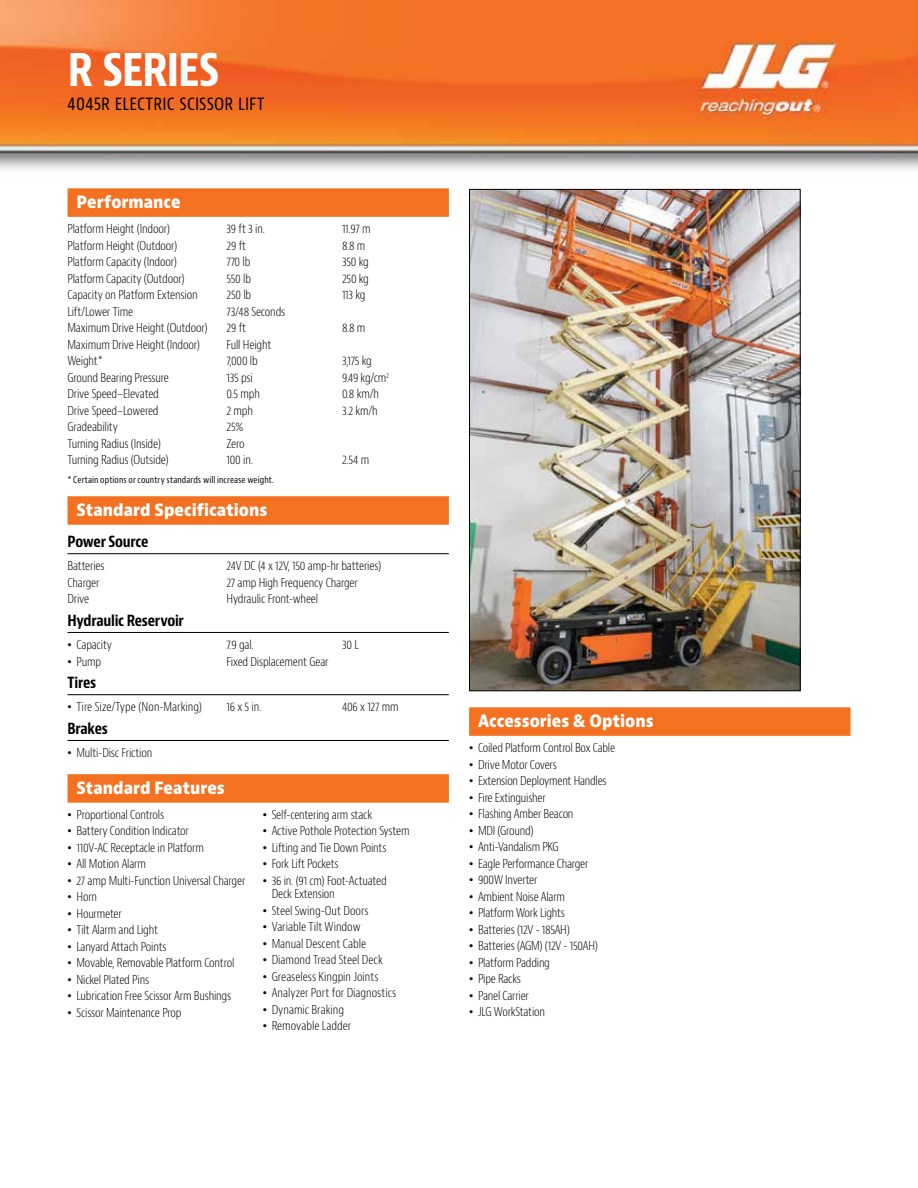
<style>
.page{position:relative;width:918px;height:1188px;background:#fff}
.page>*{position:absolute;margin:0;border:0;box-sizing:border-box;transform-origin:0 0}
.t1{font:700 condensed 48px "Bernino Sans";letter-spacing:-.035em;color:#fff}
.t2{font:condensed 18px "Bernino Sans";letter-spacing:.01em;color:#000}
.t3{font:800 16.5px "Bernino Sans";color:#fff;scale:.9 1}
.t4{font:700 condensed 15px "Bernino Sans";letter-spacing:-.015em;color:#000}
.t5{font:300 condensed 12px/13.5px "Bernino Sans";letter-spacing:-.015em;color:#000}
.t6{font:condensed 9px "Bernino Sans";letter-spacing:.01em;color:#000}
.s1{font-family:"Arial";font-weight:400;font-stretch:normal}
</style>
<div class="page">
<img style="left:0;top:0;width:918px;height:169px">
<div style="left:68px;top:188px;width:381px;height:29px;background:#f37121"></div>
<div style="left:68px;top:496px;width:381px;height:29px;background:#f37121"></div>
<hr style="left:68px;top:553px;width:381px;height:1px;background:#000">
<hr style="left:68px;top:632px;width:381px;height:1px;background:#000">
<hr style="left:68px;top:694px;width:381px;height:1px;background:#000">
<hr style="left:68px;top:740px;width:381px;height:1px;background:#000">
<div style="left:68px;top:774px;width:381px;height:29px;background:#f37121"></div>
<div style="left:469px;top:707px;width:381px;height:29px;background:#f37121"></div>
<img style="left:471px;top:191px;width:328px;height:498px">
<h1 class="t1" style="left:68px;top:39px;width:154px">R SERIES</h1>
<h2 class="t2" style="left:68px;top:93px;width:199px">4045R ELECTRIC SCISSOR LIFT</h2>
<h3 class="t3" style="left:76px;top:191px;width:117px">Performance</h3>
<p class="t5" style="left:68px;top:222px;width:104px">Platform Height (Indoor)</p>
<p class="t5" style="left:226px;top:222px;width:40px">39 ft 3 in.</p>
<p class="t5" style="left:342px;top:222px;width:30px">11.97 m</p>
<p class="t5" style="left:68px;top:239px;width:111px">Platform Height (Outdoor)</p>
<p class="t5" style="left:226px;top:239px;width:21px">29 ft</p>
<p class="t5" style="left:342px;top:239px;width:25px">8.8 m</p>
<p class="t5" style="left:68px;top:255px;width:111px">Platform Capacity (Indoor)</p>
<p class="t5" style="left:226px;top:255px;width:25px">770 lb</p>
<p class="t5" style="left:342px;top:255px;width:28px">350 kg</p>
<p class="t5" style="left:68px;top:272px;width:118px">Platform Capacity (Outdoor)</p>
<p class="t5" style="left:226px;top:272px;width:26px">550 lb</p>
<p class="t5" style="left:342px;top:272px;width:29px">250 kg</p>
<p class="t5" style="left:68px;top:288px;width:132px">Capacity on Platform Extension</p>
<p class="t5" style="left:226px;top:288px;width:26px">250 lb</p>
<p class="t5" style="left:342px;top:288px;width:25px">113 kg</p>
<p class="t5" style="left:68px;top:305px;width:67px">Lift/Lower Time</p>
<p class="t5" style="left:226px;top:305px;width:60px">73/48 Seconds</p>
<p class="t5" style="left:68px;top:321px;width:142px">Maximum Drive Height (Outdoor)</p>
<p class="t5" style="left:226px;top:321px;width:21px">29 ft</p>
<p class="t5" style="left:342px;top:321px;width:25px">8.8 m</p>
<p class="t5" style="left:68px;top:338px;width:134px">Maximum Drive Height (Indoor)</p>
<p class="t5" style="left:226px;top:338px;width:46px">Full Height</p>
<p class="t5" style="left:68px;top:354px;width:37px">Weight*</p>
<p class="t5" style="left:226px;top:354px;width:33px">7,000 lb</p>
<p class="t5" style="left:342px;top:354px;width:31px">3,175 kg</p>
<p class="t5" style="left:68px;top:371px;width:103px">Ground Bearing Pressure</p>
<p class="t5" style="left:226px;top:371px;width:28px">135 psi</p>
<p class="t5" style="left:342px;top:371px;width:49px">9.49 kg/cm<sup>2</sup></p>
<p class="t5" style="left:68px;top:387px;width:93px">Drive Speed–Elevated</p>
<p class="t5" style="left:226px;top:387px;width:35px">0.5 mph</p>
<p class="t5" style="left:342px;top:387px;width:39px">0.8 km/h</p>
<p class="t5" style="left:68px;top:404px;width:93px">Drive Speed–Lowered</p>
<p class="t5" style="left:226px;top:404px;width:28px">2 mph</p>
<p class="t5" style="left:342px;top:404px;width:37px">3.2 km/h</p>
<p class="t5" style="left:68px;top:420px;width:52px">Gradeability</p>
<p class="t5" style="left:226px;top:420px;width:19px">25%</p>
<p class="t5" style="left:68px;top:437px;width:95px">Turning Radius (Inside)</p>
<p class="t5" style="left:226px;top:437px;width:20px">Zero</p>
<p class="t5" style="left:68px;top:453px;width:103px">Turning Radius (Outside)</p>
<p class="t5" style="left:226px;top:453px;width:28px">100 in.</p>
<p class="t5" style="left:342px;top:453px;width:29px">2.54 m</p>
<p class="t6" style="left:68px;top:474px;width:208px">* Certain options or country standards will increase weight.</p>
<h3 class="t3" style="left:76px;top:499px;width:214px">Standard Specifications</h3>
<p class="t4" style="left:68px;top:532px;width:83px">Power Source</p>
<p class="t5" style="left:68px;top:560px;width:39px">Batteries</p>
<p class="t5" style="left:226px;top:560px;width:156px">24V DC (4 x 12V, 150 amp-hr batteries)</p>
<p class="t5" style="left:68px;top:576px;width:34px">Charger</p>
<p class="t5" style="left:226px;top:576px;width:133px">27 amp High Frequency Charger</p>
<p class="t5" style="left:68px;top:593px;width:23px">Drive</p>
<p class="t5" style="left:226px;top:593px;width:93px">Hydraulic Front-wheel</p>
<p class="t4" style="left:68px;top:611px;width:118px">Hydraulic Reservoir</p>
<p class="t5" style="left:68px;top:638px;width:46px"><span class="s1">•</span> Capacity</p>
<p class="t5" style="left:227px;top:638px;width:29px">7.9 gal.</p>
<p class="t5" style="left:342px;top:638px;width:18px">30 L</p>
<p class="t5" style="left:68px;top:655px;width:35px"><span class="s1">•</span> Pump</p>
<p class="t5" style="left:227px;top:655px;width:104px">Fixed Displacement Gear</p>
<p class="t4" style="left:68px;top:673px;width:30px">Tires</p>
<p class="t5" style="left:68px;top:701px;width:136px"><span class="s1">•</span> Tire Size/Type (Non-Marking)</p>
<p class="t5" style="left:227px;top:701px;width:36px">16 x 5 in.</p>
<p class="t5" style="left:342px;top:701px;width:58px">406 x 127 mm</p>
<p class="t4" style="left:68px;top:719px;width:42px">Brakes</p>
<p class="t5" style="left:68px;top:746px;width:86px"><span class="s1">•</span> Multi-Disc Friction</p>
<h3 class="t3" style="left:76px;top:777px;width:166px">Standard Features</h3>
<p class="t5" style="left:68px;top:808px;width:98px"><span class="s1">•</span> Proportional Controls</p>
<p class="t5" style="left:68px;top:825px;width:123px"><span class="s1">•</span> Battery Condition Indicator</p>
<p class="t5" style="left:68px;top:841px;width:138px"><span class="s1">•</span> 110V-AC Receptacle in Platform</p>
<p class="t5" style="left:68px;top:858px;width:80px"><span class="s1">•</span> All Motion Alarm</p>
<p class="t5" style="left:68px;top:874px;width:179px"><span class="s1">•</span> 27 amp Multi-Function Universal Charger</p>
<p class="t5" style="left:68px;top:891px;width:31px"><span class="s1">•</span> Horn</p>
<p class="t5" style="left:68px;top:907px;width:56px"><span class="s1">•</span> Hourmeter</p>
<p class="t5" style="left:68px;top:924px;width:92px"><span class="s1">•</span> Tilt Alarm and Light</p>
<p class="t5" style="left:68px;top:940px;width:101px"><span class="s1">•</span> Lanyard Attach Points</p>
<p class="t5" style="left:68px;top:957px;width:168px"><span class="s1">•</span> Movable, Removable Platform Control</p>
<p class="t5" style="left:68px;top:973px;width:83px"><span class="s1">•</span> Nickel Plated Pins</p>
<p class="t5" style="left:68px;top:990px;width:165px"><span class="s1">•</span> Lubrication Free Scissor Arm Bushings</p>
<p class="t5" style="left:68px;top:1006px;width:116px"><span class="s1">•</span> Scissor Maintenance Prop</p>
<p class="t5" style="left:263px;top:808px;width:111px"><span class="s1">•</span> Self-centering arm stack</p>
<p class="t5" style="left:263px;top:825px;width:148px"><span class="s1">•</span> Active Pothole Protection System</p>
<p class="t5" style="left:263px;top:841px;width:125px"><span class="s1">•</span> Lifting and Tie Down Points</p>
<p class="t5" style="left:263px;top:858px;width:77px"><span class="s1">•</span> Fork Lift Pockets</p>
<p class="t5" style="left:272px;top:874px;width:117px;text-indent:-9px"><span class="s1">•</span> 36 in. (91 cm) Foot-Actuated<br>Deck Extension</p>
<p class="t5" style="left:263px;top:904px;width:108px"><span class="s1">•</span> Steel Swing-Out Doors</p>
<p class="t5" style="left:263px;top:921px;width:99px"><span class="s1">•</span> Variable Tilt Window</p>
<p class="t5" style="left:263px;top:937px;width:105px"><span class="s1">•</span> Manual Descent Cable</p>
<p class="t5" style="left:263px;top:954px;width:122px"><span class="s1">•</span> Diamond Tread Steel Deck</p>
<p class="t5" style="left:263px;top:970px;width:117px"><span class="s1">•</span> Greaseless Kingpin Joints</p>
<p class="t5" style="left:263px;top:987px;width:135px"><span class="s1">•</span> Analyzer Port for Diagnostics</p>
<p class="t5" style="left:263px;top:1003px;width:83px"><span class="s1">•</span> Dynamic Braking</p>
<p class="t5" style="left:263px;top:1020px;width:90px"><span class="s1">•</span> Removable Ladder</p>
<h3 class="t3" style="left:478px;top:710px;width:197px">Accessories &amp; Options</h3>
<p class="t5" style="left:469px;top:741px;width:148px"><span class="s1">•</span> Coiled Platform Control Box Cable</p>
<p class="t5" style="left:469px;top:758px;width:89px"><span class="s1">•</span> Drive Motor Covers</p>
<p class="t5" style="left:469px;top:774px;width:139px"><span class="s1">•</span> Extension Deployment Handles</p>
<p class="t5" style="left:469px;top:791px;width:78px"><span class="s1">•</span> Fire Extinguisher</p>
<p class="t5" style="left:469px;top:807px;width:106px"><span class="s1">•</span> Flashing Amber Beacon</p>
<p class="t5" style="left:469px;top:824px;width:66px"><span class="s1">•</span> MDI (Ground)</p>
<p class="t5" style="left:469px;top:840px;width:91px"><span class="s1">•</span> Anti-Vandalism PKG</p>
<p class="t5" style="left:469px;top:857px;width:121px"><span class="s1">•</span> Eagle Performance Charger</p>
<p class="t5" style="left:469px;top:873px;width:70px"><span class="s1">•</span> 900W Inverter</p>
<p class="t5" style="left:469px;top:890px;width:97px"><span class="s1">•</span> Ambient Noise Alarm</p>
<p class="t5" style="left:469px;top:906px;width:97px"><span class="s1">•</span> Platform Work Lights</p>
<p class="t5" style="left:469px;top:923px;width:102px"><span class="s1">•</span> Batteries (12V - 185AH)</p>
<p class="t5" style="left:469px;top:939px;width:130px"><span class="s1">•</span> Batteries (AGM) (12V - 150AH)</p>
<p class="t5" style="left:469px;top:956px;width:82px"><span class="s1">•</span> Platform Padding</p>
<p class="t5" style="left:469px;top:972px;width:54px"><span class="s1">•</span> Pipe Racks</p>
<p class="t5" style="left:469px;top:989px;width:61px"><span class="s1">•</span> Panel Carrier</p>
<p class="t5" style="left:469px;top:1005px;width:77px"><span class="s1">•</span> JLG WorkStation</p>
</div>
